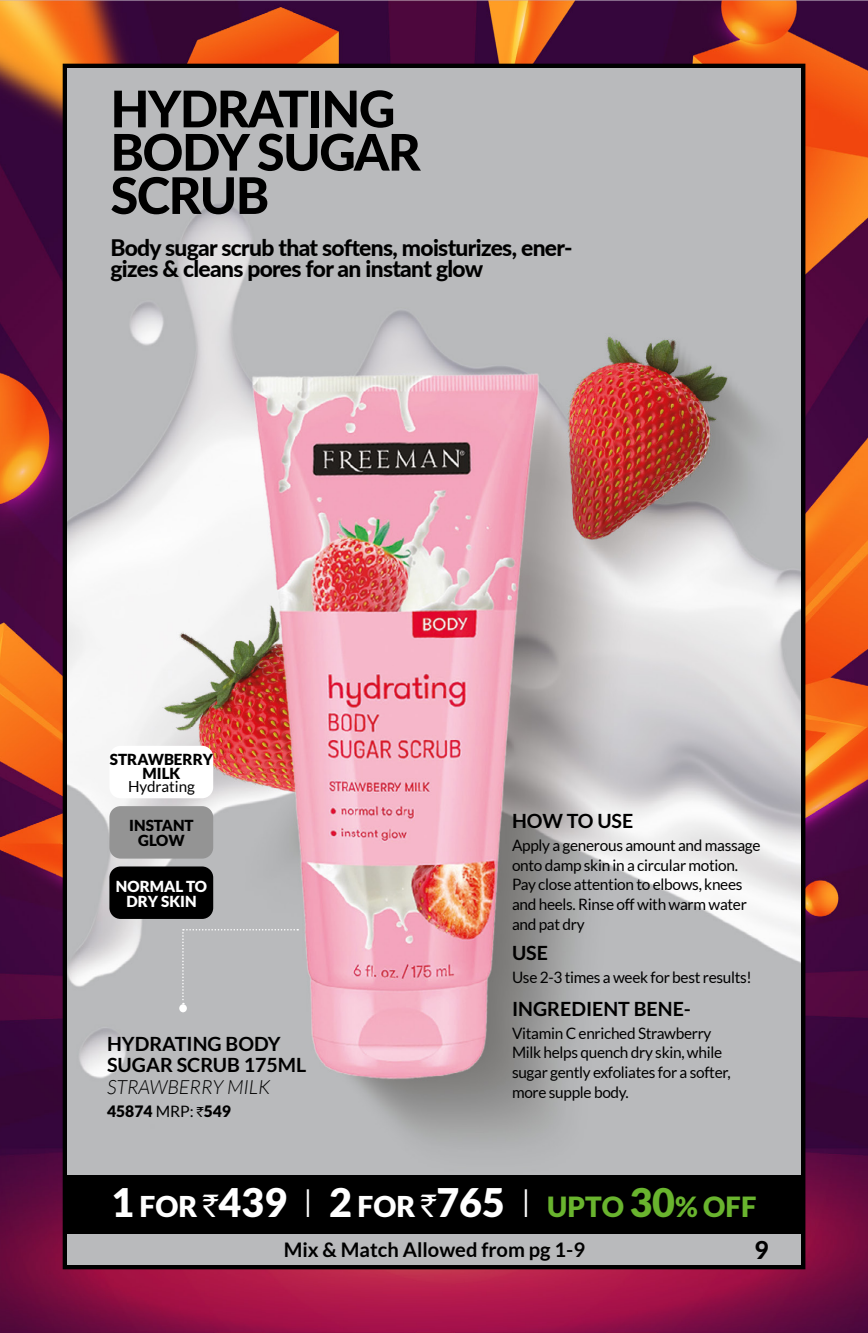
<style>
.page{position:relative;width:868px;height:1333px;background:#fff}
.page>*{position:absolute;margin:0;border:0;box-sizing:border-box;transform-origin:0 0}
.t1{font:800 50.62px/43.2px "Lato";letter-spacing:-.03em;color:#000}
.t2{font:900 39.38px "Lato";color:#fff}
.t3{font:800 24.75px "Lato";color:#000}
.t4{font:800 22.72px/21.6px "Lato";letter-spacing:-.03em;color:#000}
.t5{font:700 20.03px "Lato";color:#000}
.t6{font:700 19.57px/21.6px "Lato";color:#000}
.t7{font:italic 300 19.57px "Lato";color:#000}
.t8{font:15.75px/19.6px "Lato";letter-spacing:-.02em;color:#000}
.t9{font:900 15.75px "Lato";color:#000}
.t10{font:900 15.3px/13.7px "Lato";color:#000;text-align:center}
.t11{font:900 15.3px/15.3px "Lato";color:#fff;text-align:center}
.t12{font:15.3px "Lato";color:#000}
.s1{font-weight:400}
.s2{font-family:"Rupee Foradian";font-weight:400;font-size:13.72px}
.s3{font-size:28.8px}
.s4{font-family:"Rupee Foradian";font-weight:400;font-size:30.6px}
.s5{font-weight:300}
.s6{font-size:27.9px;color:#69b42e}
.s7{color:#69b42e}
</style>
<div class="page">
<img style="left:0;top:0;width:867px;height:1333px">
<img style="left:67px;top:68px;width:733px;height:1197px">
<div style="left:182px;top:929px;width:116px;height:75px;background:#b9babc"></div>
<div style="left:179px;top:1004px;width:8px;height:8px;background:#fff;border-radius:50%"></div>
<div style="left:109px;top:746px;width:104px;height:52px;background:#fff;border-radius:11px"></div>
<div style="left:109px;top:806px;width:104px;height:53px;background:#949494;border-radius:11px"></div>
<div style="left:109px;top:866px;width:104px;height:53px;background:#000;border-radius:11px"></div>
<div style="left:67px;top:1175px;width:734px;height:58px;background:#000"></div>
<h1 class="t1" style="left:110px;top:86px;width:312px">HYDRATING<br>BODY SUGAR<br>SCRUB</h1>
<h3 class="t4" style="left:110px;top:236px;width:463px">Body sugar scrub that softens, moisturizes, ener&shy;gizes &amp; cleans pores for an instant glow</h3>
<p class="t10" style="left:110px;top:752px;width:105px">STRAWBERRY<br>MILK</p>
<p class="t12" style="left:128px;top:777px;width:68px">Hydrating</p>
<p class="t10" style="left:129px;top:818px;width:66px;line-height:15.3px">INSTANT<br>GLOW</p>
<p class="t11" style="left:116px;top:878px;width:92px">NORMAL TO<br>DRY SKIN</p>
<p class="t6" style="left:107px;top:1032px;width:201px">HYDRATING BODY<br>SUGAR SCRUB 175ML</p>
<p class="t7" style="left:107px;top:1075px;width:164px">STRAWBERRY MILK</p>
<p class="t9" style="left:107px;top:1102px;width:125px">45874 <span class="s1">MRP:</span> <span class="s2">`</span>549</p>
<p class="t6" style="left:512px;top:810px;width:123px">HOW TO USE</p>
<p class="t8" style="left:512px;top:835px;width:250px">Apply a generous amount and massage onto damp skin in a circular motion.<br>Pay close attention to elbows, knees and heels. Rinse off with warm water and pat dry</p>
<p class="t8" style="left:512px;top:967px;width:241px">Use 2-3 times a week for best results!</p>
<p class="t6" style="left:512px;top:941px;width:38px">USE</p>
<p class="t6" style="left:512px;top:997px;width:180px">INGREDIENT BENE-</p>
<p class="t8" style="left:512px;top:1023px;width:220px">Vitamin C enriched Strawberry<br>Milk helps quench dry skin, while sugar gently exfoliates for a softer, more supple body.</p>
<h2 class="t2" style="left:111px;top:1178px;width:647px">1 <span class="s3">FOR</span> <span class="s4">`</span>439 <span class="s5">I</span> 2 <span class="s3">FOR</span> <span class="s4">`</span>765 <span class="s5">I</span> <span class="s6">UPTO</span> <span class="s7">30</span><span class="s6">% OFF</span></h2>
<p class="t5" style="left:284px;top:1237px;width:303px">Mix &amp; Match Allowed from pg 1-9</p>
<h3 class="t3" style="left:754px;top:1235px;width:16px">9</h3>
</div>
